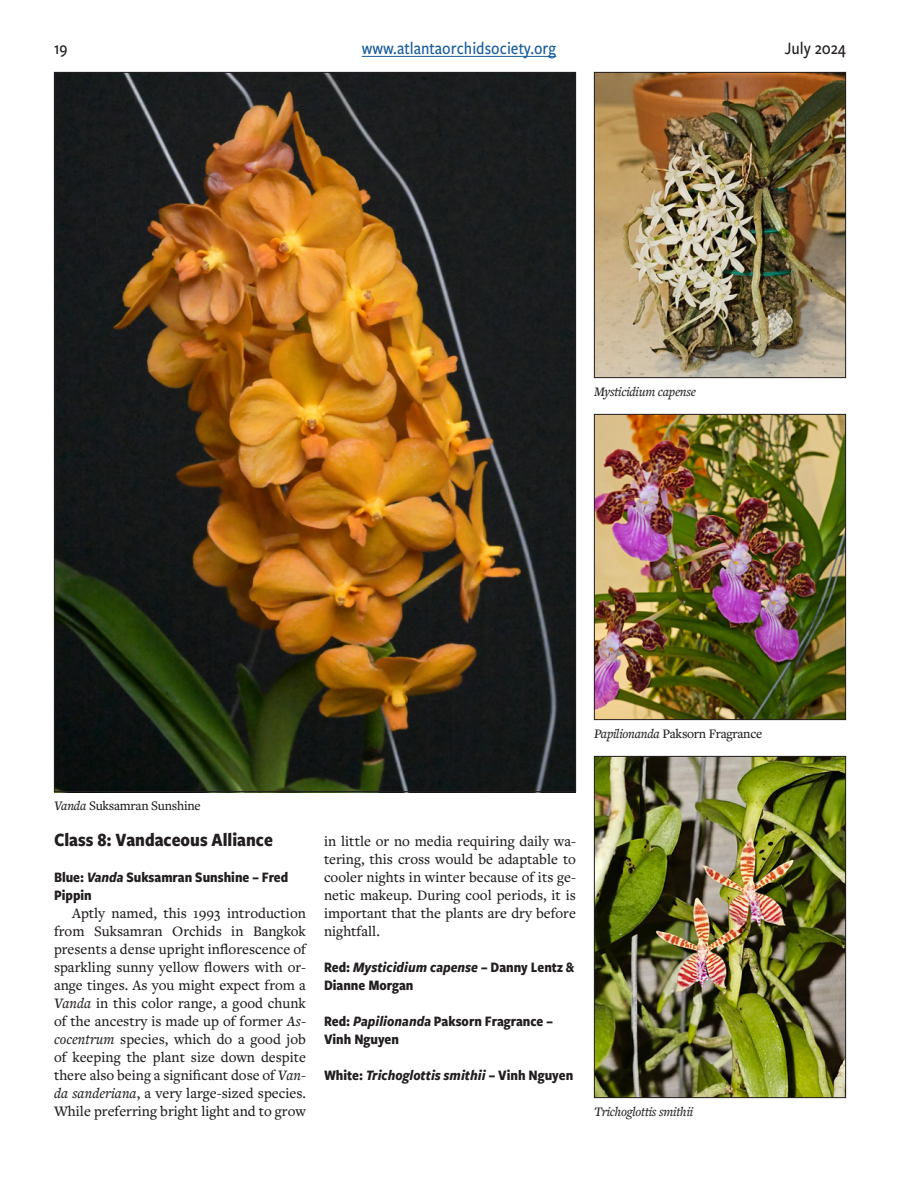
<style>
.page{position:relative;width:918px;height:1188px;background:#fff}
.page>*{position:absolute;margin:0;border:0;box-sizing:border-box;transform-origin:0 0}
.class{font:700 19.5px "Freight Sans Cnd Pro";color:#231f20}
.t1{font:500 18px "Freight Sans Cnd Pro";color:#175d9e}
.t2{font:500 18px "Freight Sans Cnd Pro";color:#231f20}
.text{font:500 15px/18px "Freight Text Pro";color:#231f20;text-align:justify}
.ribbon_title{font:700 15px/18px "Freight Sans Cnd Pro";color:#231f20}
.ribbon_title-2{font:italic 700 15px "Freight Sans Cnd Pro";color:#231f20}
.t3{font:500 13.5px "Freight Text Pro";letter-spacing:-.02em;color:#231f20}
.t4{font:italic 500 13.5px "Freight Text Pro";letter-spacing:-.02em;color:#231f20}
.s1{font-style:italic}
.s2{font-style:normal}
</style>
<div class="page">
<hr style="left:362px;top:56px;width:194px;height:1px;background:#175d9e">
<img style="left:56px;top:74px;width:518px;height:716px">
<img style="left:596px;top:416px;width:248px;height:302px">
<div style="left:594px;top:414px;width:252px;height:306px;border:1px solid #231f20"></div>
<img style="left:596px;top:758px;width:248px;height:338px">
<div style="left:594px;top:756px;width:252px;height:342px;border:1px solid #231f20"></div>
<img style="left:596px;top:74px;width:248px;height:302px">
<div style="left:594px;top:72px;width:252px;height:306px;border:1px solid #231f20"></div>
<p class="t2" style="left:54px;top:36px;width:15px">19</p>
<p class="t1" style="left:362px;top:36px;width:196px">www.atlantaorchidsociety.org</p>
<p class="t2" style="left:785px;top:36px;width:63px">July 2024</p>
<p class="t4" style="left:594px;top:383px;width:104px">Mysticidium capense</p>
<p class="t3" style="left:594px;top:725px;width:170px"><span class="s1">Papilionanda</span> Paksorn Fragrance</p>
<p class="t3" style="left:54px;top:797px;width:148px"><span class="s1">Vanda</span> Suksamran Sunshine</p>
<p class="class" style="left:54px;top:826px;width:220px">Class 8: Vandaceous Alliance</p>
<p class="ribbon_title" style="left:54px;top:868px;width:236px">Blue: <span class="s1">Vanda</span> Suksamran Sunshine – Fred<br>Pippin</p>
<p class="text" style="left:54px;top:904px;width:254px;text-indent:18px">Aptly named, this 1993 introduction from Suksamran Orchids in Bangkok presents a dense upright inflorescence of sparkling sunny yellow flowers with or&shy;ange tinges. As you might expect from a <span class="s1">Vanda</span> in this color range, a good chunk of the ancestry is made up of former <span class="s1">As&shy;cocentrum</span> species, which do a good job of keeping the plant size down despite there also being a significant dose of <span class="s1">Van&shy;da sanderiana</span>, a very large-sized species.<br>While preferring bright light and to grow</p>
<p class="text" style="left:324px;top:832px;width:254px">in little or no media requiring daily wa&shy;tering, this cross would be adaptable to cooler nights in winter because of its ge&shy;netic makeup. During cool periods, it is important that the plants are dry before nightfall.</p>
<p class="ribbon_title" style="left:324px;top:958px;width:252px">Red: <span class="s1">Mysticidium capense</span> – Danny Lentz &amp;<br>Dianne Morgan</p>
<p class="ribbon_title" style="left:324px;top:1012px;width:230px">Red: <span class="s1">Papilionanda</span> Paksorn Fragrance –<br>Vinh Nguyen</p>
<p class="ribbon_title-2" style="left:324px;top:1065px;width:251px"><span class="s2">White:</span> Trichoglottis smithii <span class="s2">– Vinh Nguyen</span></p>
<p class="t4" style="left:594px;top:1103px;width:101px">Trichoglottis smithii</p>
</div>
